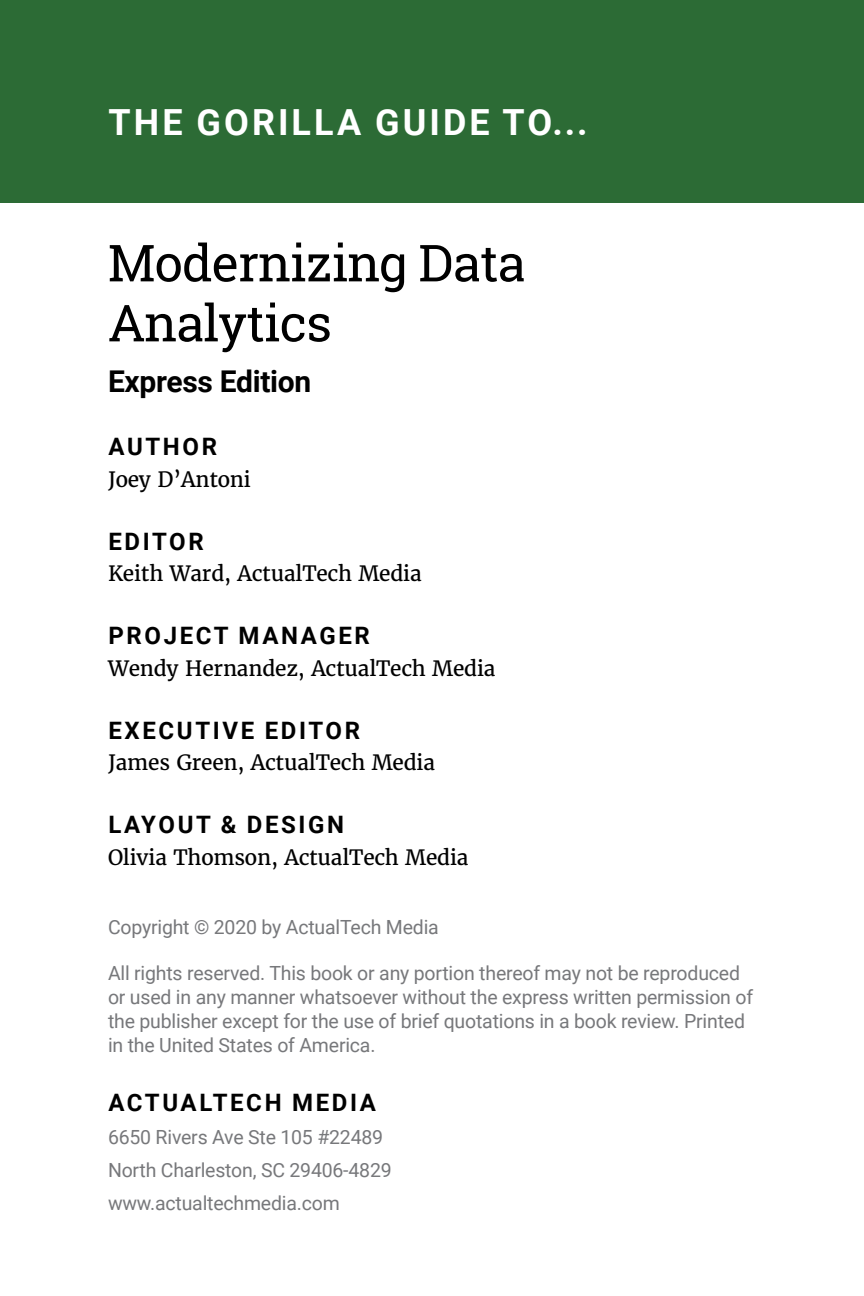
<style>
.page{position:relative;width:864px;height:1296px;background:#fff}
.page>*{position:absolute;margin:0;border:0;box-sizing:border-box;transform-origin:0 0}
.t1{font:51px/60px "Roboto Slab";letter-spacing:-.02em;color:#000}
.t2{font:700 36px "Roboto";letter-spacing:.085em;color:#fff}
.t3{font:700 30px "Roboto";letter-spacing:-.01em;color:#000}
.t4{font:700 24px "Roboto";letter-spacing:.11em;color:#000}
.t5{font:21px "Merriweather";letter-spacing:-.01em;color:#000}
.t6{font:19.5px/24px "Roboto";letter-spacing:-.01em;color:#77787b}
</style>
<div class="page">
<div style="left:0;top:0;width:864px;height:203px;background:#2c6b35"></div>
<h2 class="t2" style="left:109px;top:108px;width:480px">THE GORILLA GUIDE TO...</h2>
<h1 class="t1" style="left:108px;top:237px;width:419px">Modernizing Data<br>Analytics</h1>
<h3 class="t3" style="left:108px;top:370px;width:205px">Express Edition</h3>
<p class="t4" style="left:108px;top:437px;width:110px">AUTHOR</p>
<p class="t5" style="left:108px;top:468px;width:145px">Joey D’Antoni</p>
<p class="t4" style="left:108px;top:532px;width:97px">EDITOR</p>
<p class="t5" style="left:108px;top:562px;width:315px">Keith Ward, ActualTech Media</p>
<p class="t4" style="left:108px;top:626px;width:263px">PROJECT MANAGER</p>
<p class="t5" style="left:108px;top:657px;width:389px">Wendy Hernandez, ActualTech Media</p>
<p class="t4" style="left:108px;top:721px;width:253px">EXECUTIVE EDITOR</p>
<p class="t5" style="left:108px;top:751px;width:329px">James Green, ActualTech Media</p>
<p class="t4" style="left:108px;top:815px;width:237px">LAYOUT &amp; DESIGN</p>
<p class="t5" style="left:108px;top:846px;width:362px">Olivia Thomson, ActualTech Media</p>
<p class="t6" style="left:108px;top:916px;width:332px">Copyright © 2020 by ActualTech Media</p>
<p class="t6" style="left:108px;top:963px;width:647px">All rights reserved. This book or any portion thereof may not be reproduced or used in any manner whatsoever without the express written permission of the publisher except for the use of brief quotations in a book review. Printed in the United States of America.</p>
<p class="t4" style="left:108px;top:1093px;width:269px">ACTUALTECH MEDIA</p>
<p class="t6" style="left:108px;top:1122px;width:285px;line-height:33px">6650 Rivers Ave Ste 105 #22489<br>North Charleston, SC 29406-4829 www.actualtechmedia.com</p>
</div>
